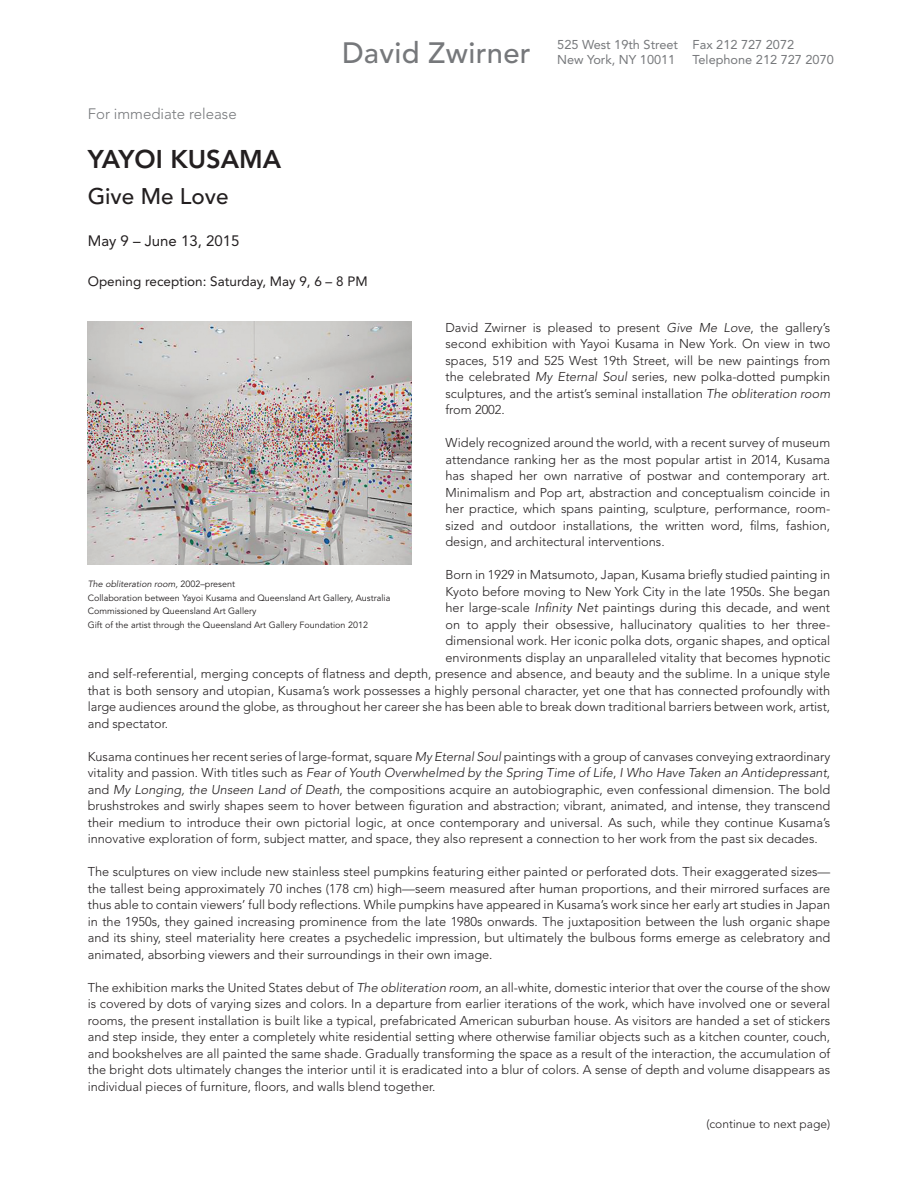
<style>
.page{position:relative;width:918px;height:1188px;background:#fff}
.page>*{position:absolute;margin:0;border:0;box-sizing:border-box;transform-origin:0 0}
.t1{font:500 29.25px "Avenir";letter-spacing:.01em;color:#76787b}
.t2{font:800 25.5px "Avenir";color:#231f20}
.t3{font:500 22.5px "Avenir";color:#231f20}
.t4{font:300 15px "Avenir";color:#76787b}
.t5{font:15px "Avenir";color:#231f20}
.t6{font:13.5px "Avenir";color:#231f20}
.t7{font:300 12.75px/16.5px "Avenir";color:#231f20;text-align:justify}
.t8{font:12.75px/15px "Avenir";color:#76787b}
.t9{font:300 12px "Avenir";color:#231f20}
.t10{font:9px/13.5px "Avenir";color:#231f20}
.s1{font-style:italic}
</style>
<div class="page">
<img style="left:88px;top:322px;width:324px;height:243px">
<p class="t4" style="left:88px;top:105px;width:150px">For immediate release</p>
<h1 class="t1" style="left:342px;top:36px;width:190px">David Zwirner</h1>
<p class="t8" style="left:557px;top:37px;width:122px">525 West 19th Street<br>New York, NY 10011</p>
<p class="t8" style="left:693px;top:37px;width:143px">Fax 212 727 2072<br>Telephone 212 727 2070</p>
<h2 class="t2" style="left:88px;top:144px;width:195px">YAYOI KUSAMA</h2>
<h3 class="t3" style="left:88px;top:183px;width:142px">Give Me Love</h3>
<p class="t5" style="left:88px;top:232px;width:153px">May 9 – June 13, 2015</p>
<p class="t6" style="left:88px;top:274px;width:281px">Opening reception: Saturday, May 9, 6 – 8 PM</p>
<p class="t7" style="left:446px;top:319px;width:386px">David Zwirner is pleased to present <span class="s1">Give Me Love</span>, the gallery’s second exhibition with Yayoi Kusama in New York. On view in two spaces, 519 and 525 West 19th Street, will be new paintings from the celebrated <span class="s1">My Eternal Soul</span> series, new polka-dotted pumpkin sculptures, and the artist’s seminal installation <span class="s1">The obliteration room </span>from 2002.</p>
<p class="t7" style="left:446px;top:434px;width:386px">Widely recognized around the world, with a recent survey of museum attendance ranking her as the most popular artist in 2014, Kusama has shaped her own narrative of postwar and contemporary art.<br>Minimalism and Pop art, abstraction and conceptualism coincide in her practice, which spans painting, sculpture, performance, room&shy;sized and outdoor installations, the written word, films, fashion, design, and architectural interventions.</p>
<p class="t7" style="left:446px;top:566px;width:386px">Born in 1929 in Matsumoto, Japan, Kusama briefly studied painting in</p>
<p class="t7" style="left:446px;top:583px;width:386px">Kyoto before moving to New York City in the late 1950s. She began</p>
<p class="t7" style="left:446px;top:599px;width:386px">her large-scale <span class="s1">Infinity Net</span> paintings during this decade, and went</p>
<p class="t7" style="left:446px;top:616px;width:386px">on to apply their obsessive, hallucinatory qualities to her three-</p>
<p class="t7" style="left:446px;top:632px;width:386px">dimensional work. Her iconic polka dots, organic shapes, and optical</p>
<p class="t7" style="left:446px;top:649px;width:386px">environments display an unparalleled vitality that becomes hypnotic</p>
<p class="t7" style="left:88px;top:665px;width:744px">and self-referential, merging concepts of flatness and depth, presence and absence, and beauty and the sublime. In a unique style</p>
<p class="t7" style="left:88px;top:682px;width:744px">that is both sensory and utopian, Kusama’s work possesses a highly personal character, yet one that has connected profoundly with</p>
<p class="t7" style="left:88px;top:698px;width:744px">large audiences around the globe, as throughout her career she has been able to break down traditional barriers between work, artist,</p>
<p class="t7" style="left:88px;top:715px;width:82px">and spectator.</p>
<p class="t7" style="left:88px;top:748px;width:744px">Kusama continues her recent series of large-format, square <span class="s1">My Eternal Soul</span> paintings with a group of canvases conveying extraordinary vitality and passion. With titles such as <span class="s1">Fear of Youth Overwhelmed by the Spring Time of Life</span>, <span class="s1">I Who Have Taken an Antidepressant</span>, and <span class="s1">My Longing, the Unseen Land of Death</span>, the compositions acquire an autobiographic, even confessional dimension. The bold brushstrokes and swirly shapes seem to hover between figuration and abstraction; vibrant, animated, and intense, they transcend their medium to introduce their own pictorial logic, at once contemporary and universal. As such, while they continue Kusama’s innovative exploration of form, subject matter, and space, they also represent a connection to her work from the past six decades.</p>
<p class="t7" style="left:88px;top:863px;width:744px">The sculptures on view include new stainless steel pumpkins featuring either painted or perforated dots. Their exaggerated sizes— the tallest being approximately 70 inches (178 cm) high—seem measured after human proportions, and their mirrored surfaces are thus able to contain viewers’ full body reflections. While pumpkins have appeared in Kusama’s work since her early art studies in Japan in the 1950s, they gained increasing prominence from the late 1980s onwards. The juxtaposition between the lush organic shape and its shiny, steel materiality here creates a psychedelic impression, but ultimately the bulbous forms emerge as celebratory and animated, absorbing viewers and their surroundings in their own image.</p>
<p class="t7" style="left:88px;top:979px;width:744px">The exhibition marks the United States debut of <span class="s1">The obliteration room</span>, an all-white, domestic interior that over the course of the show is covered by dots of varying sizes and colors. In a departure from earlier iterations of the work, which have involved one or several rooms, the present installation is built like a typical, prefabricated American suburban house. As visitors are handed a set of stickers and step inside, they enter a completely white residential setting where otherwise familiar objects such as a kitchen counter, couch, and bookshelves are all painted the same shade. Gradually transforming the space as a result of the interaction, the accumulation of the bright dots ultimately changes the interior until it is eradicated into a blur of colors. A sense of depth and volume disappears as individual pieces of furniture, floors, and walls blend together.</p>
<p class="t10" style="left:88px;top:578px;width:304px"><span class="s1">The obliteration room,</span> 2002–present<br>Collaboration between Yayoi Kusama and Queensland Art Gallery, Australia Commissioned by Queensland Art Gallery<br>Gift of the artist through the Queensland Art Gallery Foundation 2012</p>
<p class="t9" style="left:706px;top:1117px;width:125px">(continue to next page)</p>
</div>
